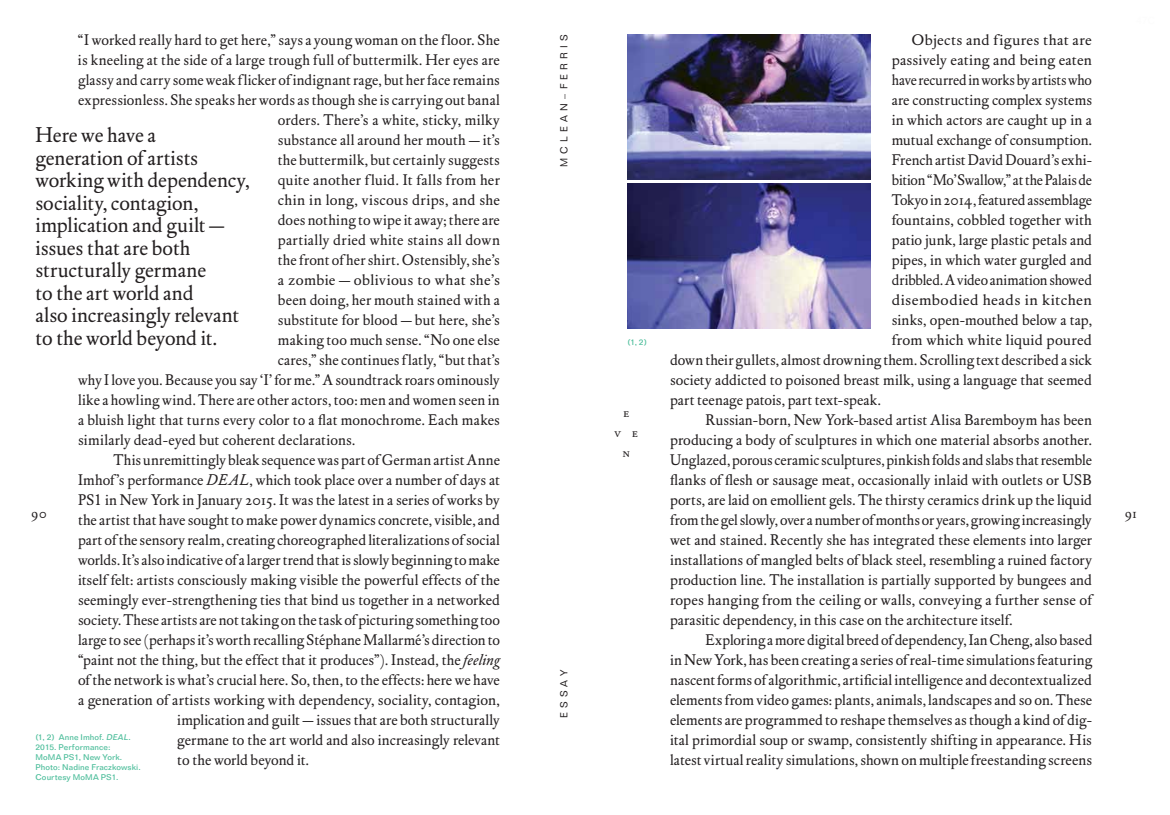
<style>
.page{position:relative;width:1170px;height:815px;background:#fff}
.page>*{position:absolute;margin:0;border:0;box-sizing:border-box;transform-origin:0 0}
.t1{font:21.25px/22.5px "DTL Elzevir ST Book";color:#231f20}
.t2{font:15.25px "DTL Elzevir ST Book";letter-spacing:.01em;color:#231f20}
.t3{font:15.25px "DTL Elzevir ST Book";letter-spacing:.01em;color:#231f20;scale:1.04 1}
.t4{font:15.25px "DTL Elzevir ST Book";letter-spacing:-.01em;color:#231f20}
.t5{font:15.25px "DTL Elzevir ST Book";letter-spacing:.03em;color:#231f20}
.t6{font:15.25px "DTL Elzevir ST Book";letter-spacing:-.01em;color:#231f20;scale:.96 1}
.t7{font:15.25px "DTL Elzevir ST Book";letter-spacing:.03em;color:#231f20;scale:1.07 1}
.t8{font:15.25px "DTL Elzevir ST Book";letter-spacing:.01em;color:#231f20;scale:1.05 1}
.t9{font:13.75px "DTL Elzevir ST Book";color:#231f20}
.t10{font:12.5px/20px "DTL Elzevir T Book Caps";color:#231f20;text-align:center}
.t11{font:10px "Folio BT";letter-spacing:.41em;color:#231f20}
.t12{font:500 8.12px/10px "Folio BT";letter-spacing:.015em;color:#51bf9d}
.s1{font-style:italic}
.s2{font-family:"DTL Elzevir T Book"}
</style>
<div class="page">
<img style="left:627px;top:34px;width:243px;height:146px">
<img style="left:627px;top:183px;width:243px;height:146px">
<p class="t8" style="left:911px;top:31px;width:173px">Objects and figures that are</p>
<p class="t2" style="left:891px;top:51px;width:202px">passively eating and being eaten</p>
<p class="t6" style="left:891px;top:71px;width:210px">have recurred in works by artists who</p>
<p class="t2" style="left:891px;top:91px;width:202px">are constructing complex systems</p>
<p class="t2" style="left:891px;top:111px;width:202px">in which actors are caught up in a</p>
<p class="t2" style="left:891px;top:131px;width:202px">mutual exchange of consumption.</p>
<p class="t2" style="left:891px;top:151px;width:202px">French artist David Douard’s exhi-</p>
<p class="t4" style="left:891px;top:171px;width:202px">bition “Mo’Swallow,” at the Palais de</p>
<p class="t2" style="left:891px;top:191px;width:202px">Tokyo in 2014, featured assemblage</p>
<p class="t2" style="left:891px;top:211px;width:202px">fountains, cobbled together with</p>
<p class="t2" style="left:891px;top:231px;width:202px">patio junk, large plastic petals and</p>
<p class="t2" style="left:891px;top:251px;width:202px">pipes, in which water gurgled and</p>
<p class="t2" style="left:891px;top:271px;width:202px">dribbled. A video animation showed</p>
<p class="t7" style="left:891px;top:291px;width:188px">disembodied heads in kitchen</p>
<p class="t2" style="left:891px;top:311px;width:202px">sinks, open-mouthed below a tap,</p>
<p class="t3" style="left:891px;top:331px;width:194px">from which white liquid poured</p>
<p class="t2" style="left:670px;top:351px;width:423px">down their gullets, almost drowning them. Scrolling text described a sick</p>
<p class="t2" style="left:670px;top:371px;width:423px">society addicted to poisoned breast milk, using a language that seemed</p>
<p class="t2" style="left:670px;top:391px;width:212px">part teenage patois, part text-speak.</p>
<p class="t2" style="left:705px;top:411px;width:388px">Russian-born, New York-based artist Alisa Baremboym has been</p>
<p class="t2" style="left:670px;top:431px;width:423px">producing a body of sculptures in which one material absorbs another.</p>
<p class="t2" style="left:670px;top:451px;width:423px">Unglazed, porous ceramic sculptures, pinkish folds and slabs that resemble</p>
<p class="t2" style="left:670px;top:471px;width:423px">flanks of flesh or sausage meat, occasionally inlaid with outlets or USB</p>
<p class="t2" style="left:670px;top:491px;width:423px">ports, are laid on emollient gels. The thirsty ceramics drink up the liquid</p>
<p class="t2" style="left:670px;top:511px;width:423px">from the gel slowly, over a number of months or years, growing increasingly</p>
<p class="t2" style="left:670px;top:531px;width:423px">wet and stained. Recently she has integrated these elements into larger</p>
<p class="t2" style="left:670px;top:551px;width:423px">installations of mangled belts of black steel, resembling a ruined factory</p>
<p class="t2" style="left:670px;top:571px;width:423px">production line. The installation is partially supported by bungees and</p>
<p class="t2" style="left:670px;top:591px;width:423px">ropes hanging from the ceiling or walls, conveying a further sense of</p>
<p class="t2" style="left:670px;top:611px;width:344px">parasitic dependency, in this case on the architecture itself.</p>
<p class="t2" style="left:705px;top:631px;width:388px">Exploring a more digital breed of dependency, Ian Cheng, also based</p>
<p class="t2" style="left:670px;top:651px;width:423px">in New York, has been creating a series of real-time simulations featuring</p>
<p class="t2" style="left:670px;top:671px;width:423px">nascent forms of algorithmic, artificial intelligence and decontextualized</p>
<p class="t2" style="left:670px;top:691px;width:423px">elements from video games: plants, animals, landscapes and so on. These</p>
<p class="t2" style="left:670px;top:711px;width:423px">elements are programmed to reshape themselves as though a kind of dig-</p>
<p class="t2" style="left:670px;top:731px;width:423px">ital primordial soup or swamp, consistently shifting in appearance. His</p>
<p class="t2" style="left:670px;top:751px;width:423px">latest virtual reality simulations, shown on multiple freestanding screens</p>
<p class="t2" style="left:78px;top:31px;width:423px">“I worked really hard to get here,” says a young woman on the floor. She</p>
<p class="t2" style="left:78px;top:51px;width:423px">is kneeling at the side of a large trough full of buttermilk. Her eyes are</p>
<p class="t2" style="left:78px;top:71px;width:423px">glassy and carry some weak flicker of indignant rage, but her face remains</p>
<p class="t2" style="left:78px;top:91px;width:423px">expressionless. She speaks her words as though she is carrying out banal</p>
<p class="t2" style="left:278px;top:111px;width:223px">orders. There’s a white, sticky, milky</p>
<p class="t2" style="left:278px;top:131px;width:223px">substance all around her mouth — it’s</p>
<p class="t2" style="left:278px;top:151px;width:223px">the buttermilk, but certainly suggests</p>
<p class="t2" style="left:278px;top:171px;width:223px">quite another fluid. It falls from her</p>
<p class="t2" style="left:278px;top:191px;width:223px">chin in long, viscous drips, and she</p>
<p class="t2" style="left:278px;top:211px;width:223px">does nothing to wipe it away; there are</p>
<p class="t5" style="left:278px;top:231px;width:223px">partially dried white stains all down</p>
<p class="t2" style="left:278px;top:251px;width:223px">the front of her shirt. Ostensibly, she’s</p>
<p class="t3" style="left:278px;top:271px;width:215px">a zombie — oblivious to what she’s</p>
<p class="t2" style="left:278px;top:291px;width:223px">been doing, her mouth stained with a</p>
<p class="t2" style="left:278px;top:311px;width:223px">substitute for blood — but here, she’s</p>
<p class="t2" style="left:278px;top:331px;width:223px">making too much sense. “No one else</p>
<p class="t2" style="left:278px;top:351px;width:223px">cares,” she continues flatly, “but that’s</p>
<p class="t2" style="left:78px;top:371px;width:423px">why I love you. Because you say ‘I’ for me.” A soundtrack roars ominously</p>
<p class="t2" style="left:78px;top:391px;width:423px">like a howling wind. There are other actors, too: men and women seen in</p>
<p class="t2" style="left:78px;top:411px;width:423px">a bluish light that turns every color to a flat monochrome. Each makes</p>
<p class="t2" style="left:78px;top:431px;width:279px">similarly dead-eyed but coherent declarations.</p>
<p class="t2" style="left:113px;top:451px;width:388px">This unremittingly bleak sequence was part of German artist Anne</p>
<p class="t2" style="left:78px;top:471px;width:423px">Imhof ’s performance <span class="s1">DEAL</span>, which took place over a number of days at</p>
<p class="t2" style="left:78px;top:491px;width:423px">PS<span class="s2">1</span> in New York in January 2015. It was the latest in a series of works by</p>
<p class="t2" style="left:78px;top:511px;width:423px">the artist that have sought to make power dynamics concrete, visible, and</p>
<p class="t2" style="left:78px;top:531px;width:423px">part of the sensory realm, creating choreographed literalizations of social</p>
<p class="t2" style="left:78px;top:551px;width:423px">worlds. It’s also indicative of a larger trend that is slowly beginning to make</p>
<p class="t2" style="left:78px;top:571px;width:423px">itself felt: artists consciously making visible the powerful effects of the</p>
<p class="t2" style="left:78px;top:591px;width:423px">seemingly ever-strengthening ties that bind us together in a networked</p>
<p class="t2" style="left:78px;top:611px;width:423px">society. These artists are not taking on the task of picturing something too</p>
<p class="t2" style="left:78px;top:631px;width:423px">large to see (perhaps it’s worth recalling Stéphane Mallarmé’s direction to</p>
<p class="t2" style="left:78px;top:651px;width:423px">“paint not the thing, but the effect that it produces”). Instead, the <span class="s1">feeling</span></p>
<p class="t2" style="left:78px;top:671px;width:423px">of the network is what’s crucial here. So, then, to the effects: here we have</p>
<p class="t2" style="left:78px;top:691px;width:423px">a generation of artists working with dependency, sociality, contagion,</p>
<p class="t2" style="left:177px;top:711px;width:324px">implication and guilt—issues that are both structurally</p>
<p class="t2" style="left:177px;top:731px;width:324px">germane to the art world and also increasingly relevant</p>
<p class="t2" style="left:177px;top:751px;width:133px">to the world beyond it.</p>
<p class="t11" style="left:558px;top:167px;width:134px;rotate:-90deg">MCLEAN–FERRIS</p>
<h1 class="t1" style="left:35px;top:124px;width:215px">Here we have a<br>generation of artists working with dependency, sociality, contagion, implication and guilt— issues that are both structurally germane<br>to the art world and<br>also increasingly relevant to the world beyond it.</h1>
<p class="t12" style="left:627px;top:337px;width:21px">(1, 2)</p>
<p class="t10" style="left:614px;top:403px;width:25px">e<br>v e n</p>
<p class="t9" style="left:31px;top:505px;width:17px">90</p>
<p class="t9" style="left:1124px;top:505px;width:14px">91</p>
<p class="t11" style="left:558px;top:718px;width:50px;rotate:-90deg">ESSAY</p>
<p class="t12" style="left:35px;top:732px;width:107px">(1, 2) Anne Imhof. <span class="s1">DEAL</span>.<br>2015. Performance:<br>MoMA PS1, New York.<br>Photo: Nadine Fraczkowski.<br>Courtesy MoMA PS1.</p>
</div>
